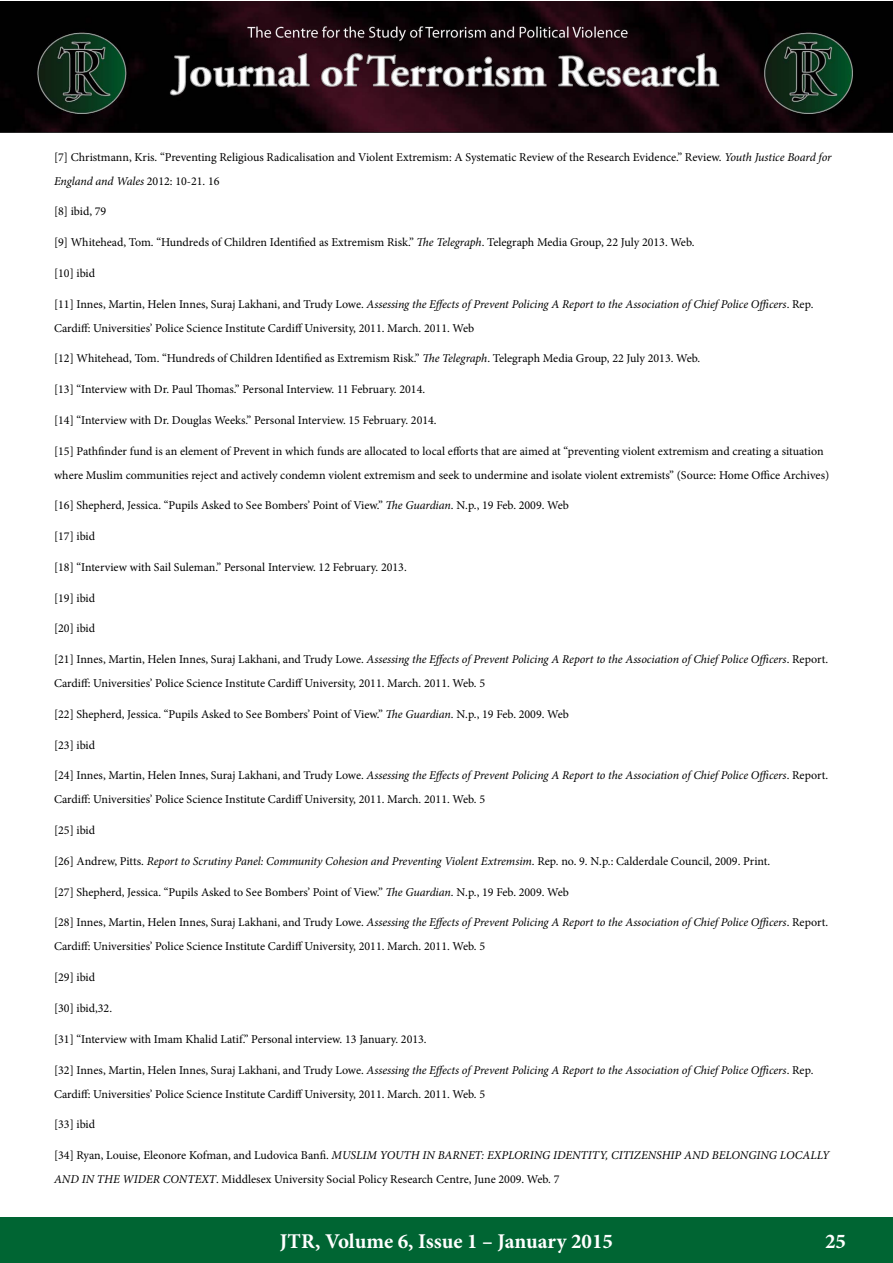
<style>
.page{position:relative;width:893px;height:1263px;background:#fff}
.page>*{position:absolute;margin:0;border:0;box-sizing:border-box;transform-origin:0 0}
.t1{font:700 21px "Minion Pro";color:#fff}
.t2{font:12px/24px "Minion Pro";color:#000}
.t3{font:italic 12px "Minion Pro";letter-spacing:-.01em;color:#000}
.s1{font-style:italic}
.s2{font-style:normal}
</style>
<div class="page">
<div style="left:0;top:1217px;width:892px;height:46px;background:#006533"></div>
<img style="left:0;top:1px;width:892px;height:132px">
<p class="t2" style="left:54px;top:145px;width:779px">[7] Christmann, Kris. “Preventing Religious Radicalisation and Violent Extremism: A Systematic Review of the Research Evidence.” Review. <span class="s1">Youth Justice Board for<br>England and Wales</span> 2012: 10-21. 16</p>
<p class="t2" style="left:54px;top:200px;width:54px">[8] ibid, 79</p>
<p class="t2" style="left:54px;top:230px;width:642px">[9] Whitehead, Tom. “Hundreds of Children Identified as Extremism Risk.” <span class="s1">The Telegraph</span>. Telegraph Media Group, 22 July 2013. Web.</p>
<p class="t2" style="left:54px;top:261px;width:43px">[10] ibid</p>
<p class="t2" style="left:54px;top:292px;width:761px">[11] Innes, Martin, Helen Innes, Suraj Lakhani, and Trudy Lowe. <span class="s1">Assessing the Effects of Prevent Policing A Report to the Association of Chief Police Officers</span>. Rep.<br>Cardiff: Universities’ Police Science Institute Cardiff University, 2011. March. 2011. Web</p>
<p class="t2" style="left:54px;top:347px;width:648px">[12] Whitehead, Tom. “Hundreds of Children Identified as Extremism Risk.” <span class="s1">The Telegraph</span>. Telegraph Media Group, 22 July 2013. Web.</p>
<p class="t2" style="left:54px;top:377px;width:373px">[13] “Interview with Dr. Paul Thomas.” Personal Interview. 11 February. 2014.</p>
<p class="t2" style="left:54px;top:408px;width:384px">[14] “Interview with Dr. Douglas Weeks.” Personal Interview. 15 February. 2014.</p>
<p class="t2" style="left:54px;top:439px;width:777px">[15] Pathfinder fund is an element of Prevent in which funds are allocated to local efforts that are aimed at “preventing violent extremism and creating a situation where Muslim communities reject and actively condemn violent extremism and seek to undermine and isolate violent extremists” (Source: Home Office Archives)</p>
<p class="t2" style="left:54px;top:494px;width:516px">[16] Shepherd, Jessica. “Pupils Asked to See Bombers’ Point of View.” <span class="s1">The Guardian</span>. N.p., 19 Feb. 2009. Web</p>
<p class="t2" style="left:54px;top:524px;width:43px">[17] ibid</p>
<p class="t2" style="left:54px;top:555px;width:354px">[18] “Interview with Sail Suleman.” Personal Interview. 12 February. 2013.</p>
<p class="t2" style="left:54px;top:586px;width:43px">[19] ibid</p>
<p class="t2" style="left:54px;top:617px;width:43px">[20] ibid</p>
<p class="t2" style="left:54px;top:647px;width:776px">[21] Innes, Martin, Helen Innes, Suraj Lakhani, and Trudy Lowe. <span class="s1">Assessing the Effects of Prevent Policing A Report to the Association of Chief Police Officers</span>. Report.<br>Cardiff: Universities’ Police Science Institute Cardiff University, 2011. March. 2011. Web. 5</p>
<p class="t2" style="left:54px;top:702px;width:516px">[22] Shepherd, Jessica. “Pupils Asked to See Bombers’ Point of View.” <span class="s1">The Guardian</span>. N.p., 19 Feb. 2009. Web</p>
<p class="t2" style="left:54px;top:733px;width:43px">[23] ibid</p>
<p class="t2" style="left:54px;top:764px;width:776px">[24] Innes, Martin, Helen Innes, Suraj Lakhani, and Trudy Lowe. <span class="s1">Assessing the Effects of Prevent Policing A Report to the Association of Chief Police Officers</span>. Report.<br>Cardiff: Universities’ Police Science Institute Cardiff University, 2011. March. 2011. Web. 5</p>
<p class="t2" style="left:54px;top:818px;width:43px">[25] ibid</p>
<p class="t3" style="left:54px;top:853px;width:718px"><span class="s2">[26] Andrew, Pitts.</span> Report to Scrutiny Panel: Community Cohesion and Preventing Violent Extremsim<span class="s2">. Rep. no. 9. N.p.: Calderdale Council, 2009. Print.</span></p>
<p class="t2" style="left:54px;top:880px;width:516px">[27] Shepherd, Jessica. “Pupils Asked to See Bombers’ Point of View.” <span class="s1">The Guardian</span>. N.p., 19 Feb. 2009. Web</p>
<p class="t2" style="left:54px;top:911px;width:776px">[28] Innes, Martin, Helen Innes, Suraj Lakhani, and Trudy Lowe. <span class="s1">Assessing the Effects of Prevent Policing A Report to the Association of Chief Police Officers</span>. Report.<br>Cardiff: Universities’ Police Science Institute Cardiff University, 2011. March. 2011. Web. 5</p>
<p class="t2" style="left:54px;top:965px;width:43px">[29] ibid</p>
<p class="t2" style="left:54px;top:996px;width:60px">[30] ibid,32.</p>
<p class="t2" style="left:54px;top:1027px;width:374px">[31] “Interview with Imam Khalid Latif.” Personal interview. 13 January. 2013.</p>
<p class="t2" style="left:54px;top:1058px;width:761px">[32] Innes, Martin, Helen Innes, Suraj Lakhani, and Trudy Lowe. <span class="s1">Assessing the Effects of Prevent Policing A Report to the Association of Chief Police Officers</span>. Rep.<br>Cardiff: Universities’ Police Science Institute Cardiff University, 2011. March. 2011. Web. 5</p>
<p class="t2" style="left:54px;top:1112px;width:43px">[33] ibid</p>
<p class="t2" style="left:54px;top:1143px;width:777px">[34] Ryan, Louise, Eleonore Kofman, and Ludovica Banfi. <span class="s1">MUSLIM YOUTH IN BARNET: EXPLORING IDENTITY, CITIZENSHIP AND BELONGING LOCALLY<br>AND IN THE WIDER CONTEXT</span>. Middlesex University Social Policy Research Centre, June 2009. Web. 7</p>
<h1 class="t1" style="left:280px;top:1226px;width:335px">JTR, Volume 6, Issue 1 – January 2015</h1>
<h1 class="t1" style="left:825px;top:1226px;width:22px">25</h1>
</div>
